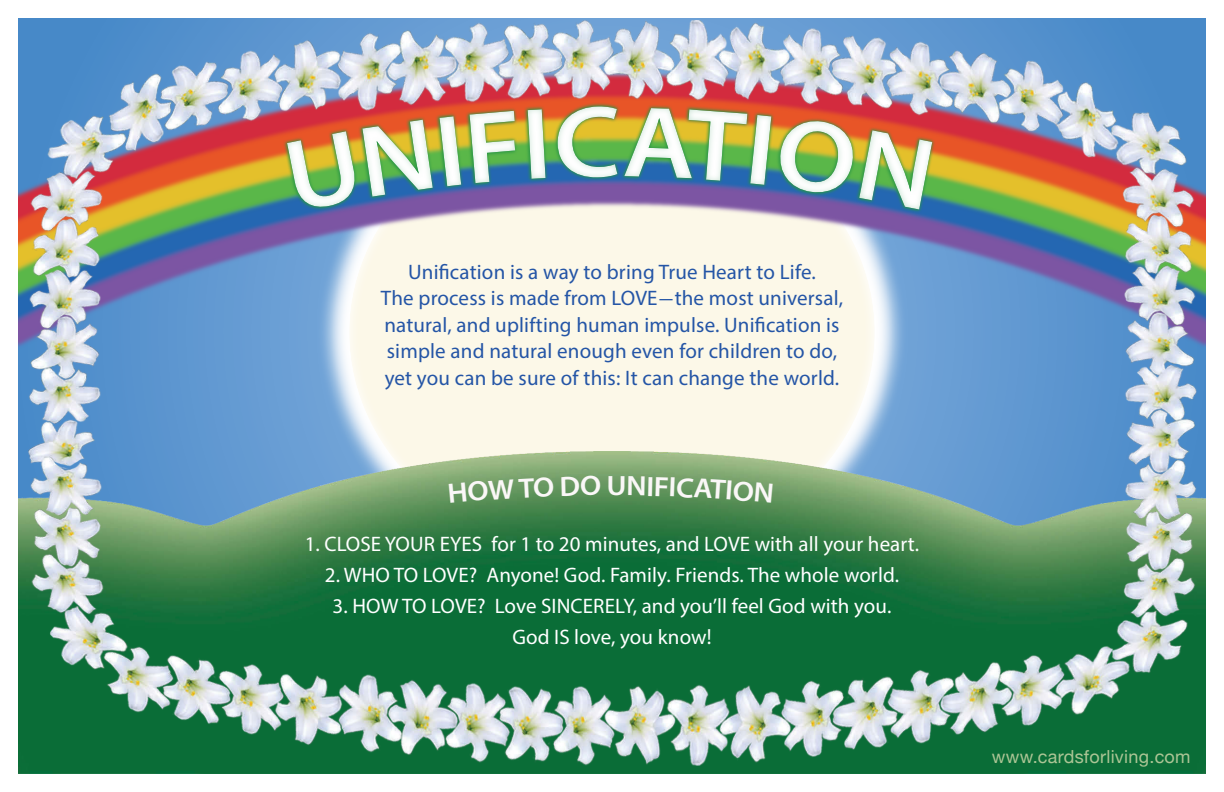
<style>
.page{position:relative;width:1224px;height:792px;background:#fff}
.page>*{position:absolute;margin:0;border:0;box-sizing:border-box;transform-origin:0 0}
.t1{font:600 28px "Myriad Pro";color:#faf7f7;scale:1.08 1}
.t2{font:21px/26.4px "Myriad Pro";letter-spacing:.01em;color:#2455a6;text-align:center}
.t3{font:21px/30.8px "Myriad Pro";letter-spacing:.005em;color:#fff;text-align:center}
.t4{font:18px "Helvetica Neue";letter-spacing:.015em;color:#acc595}
.s1{font-size:22px}
</style>
<div class="page">
<img style="left:18px;top:452px;width:1188px;height:322px">
<img style="left:27px;top:21px;width:1170px;height:745px">
<svg style="left:150px;top:51px;width:924px;height:294px;background:#bbb5bb"></svg>
<svg style="left:287px;top:120px;width:146px;height:91px;background:#728b5b"></svg>
<svg style="left:440px;top:116px;width:21px;height:70px"></svg>
<svg style="left:470px;top:111px;width:50px;height:72px;background:#619c5e"></svg>
<svg style="left:528px;top:109px;width:18px;height:70px"></svg>
<svg style="left:557px;top:106px;width:61px;height:72px;background:#70a153"></svg>
<svg style="left:624px;top:107px;width:308px;height:102px;background:#768763"></svg>
<svg style="left:449px;top:477px;width:105px;height:26px;background:#679861"></svg>
<svg style="left:562px;top:476px;width:38px;height:20px"></svg>
<svg style="left:628px;top:476px;width:145px;height:27px;background:#669760"></svg>
<p class="t2" style="left:381px;top:258px;width:464px">Unification is a way to bring True Heart to Life.<br>The process is made from LOVE—the most universal, natural, and uplifting human impulse. Unification is simple and natural enough even for children to do, yet you can be sure of this: It can change the world.</p>
<h1 class="t1" style="left:607px;top:468px;width:20px">U</h1>
<p class="t3" style="left:305px;top:529px;width:616px">1. CLOSE YOUR EYES for 1 to 20 minutes, and LOVE with all your heart.</p>
<p class="t3" style="left:325px;top:559px;width:576px">2. WHO TO LOVE? Anyone! God. Family. Friends. The whole world.</p>
<p class="t3" style="left:333px;top:590px;width:560px">3. HOW TO LOVE? Love SINCERELY, and you’ll feel God with you.<br>God IS love, you know<span class="s1">!</span></p>
<p class="t4" style="left:992px;top:744px;width:200px">www.cardsforliving.com</p>
</div>
